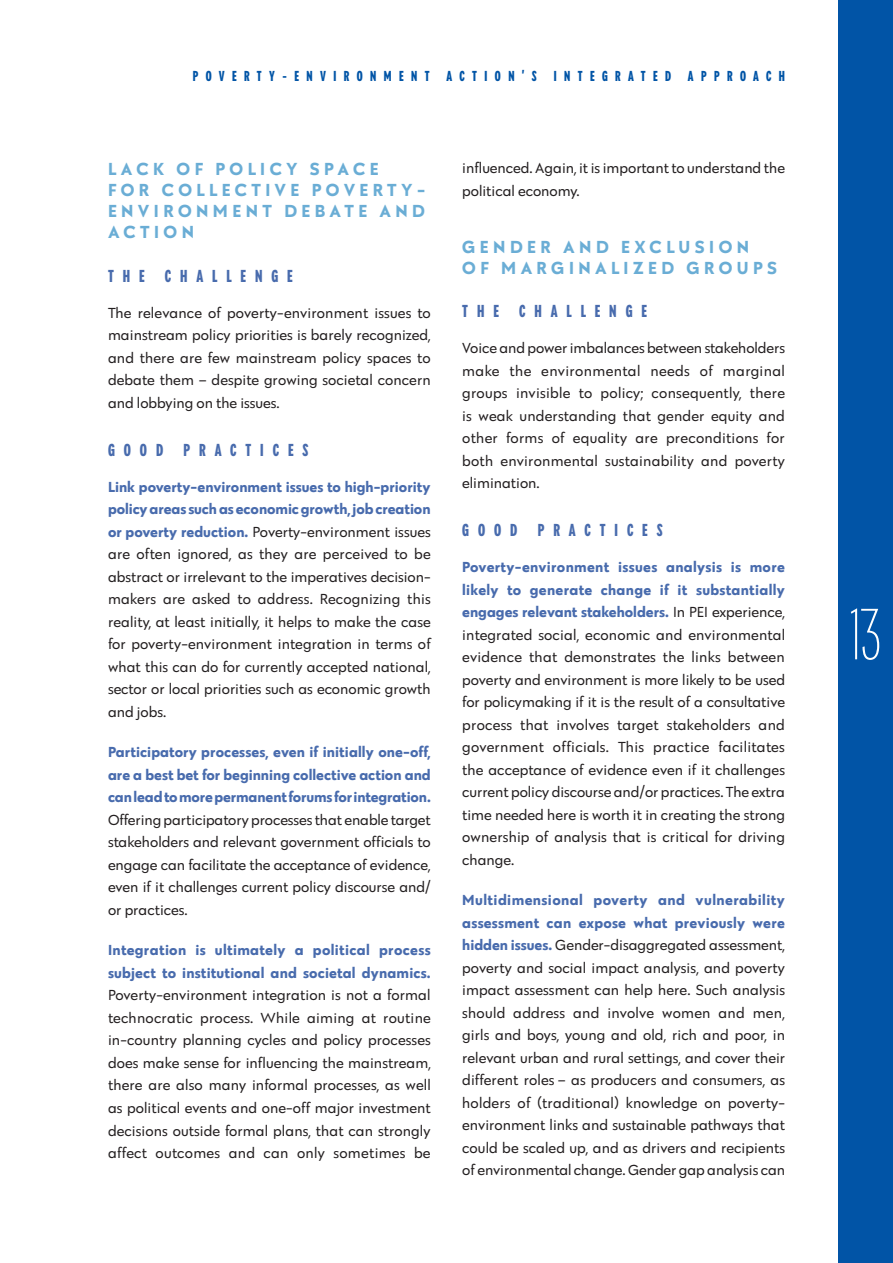
<style>
.page{position:relative;width:893px;height:1263px;background:#fff}
.page>*{position:absolute;margin:0;border:0;box-sizing:border-box;transform-origin:0 0}
.t1{font:100 condensed 75px "Galatea";color:#fff}
.t2{font:700 18px/21px "Galatea";letter-spacing:.25em;color:#6aadd5}
.t3{font:700 condensed 18px "Galatea";letter-spacing:.5em;color:#486bad}
.t4{font:15px/22.5px "Galatea";color:#231f20;text-align:justify}
.t5{font:700 15px/22.5px "Galatea";letter-spacing:.01em;color:#486bad;text-align:justify}
.t6{font:700 condensed 15px "Galatea";color:#0154a6}
.s1{font-weight:700;color:#486bad}
</style>
<div class="page">
<div style="left:838px;top:0;width:55px;height:1263px;background:#0154a6"></div>
<p class="t6" style="left:193px;top:66px;width:26px">P OVERTY</p>
<p class="t6" style="left:283px;top:66px;width:38px">-ENVIRONMENT</p>
<p class="t6" style="left:447px;top:66px;width:25px">A CTION</p>
<p class="t6" style="left:522px;top:66px;width:53px">’S INTE</p>
<p class="t6" style="left:602px;top:66px;width:25px">G RATE</p>
<p class="t6" style="left:665px;top:66px;width:49px">D A PPROAC</p>
<p class="t6" style="left:779px;top:66px;width:8px">H</p>
<p class="t2" style="left:108px;top:158px;width:319px">LACK OF POLICY SPACE<br>FOR COLLECTIVE POVERTY-<br>ENVIRONMENT DEBATE AND<br>ACTION</p>
<p class="t3" style="left:108px;top:264px;width:186px">THE CHALLENGE</p>
<p class="t4" style="left:108px;top:301px;width:324px">The relevance of poverty-environment issues to mainstream policy priorities is barely recognized, and there are few mainstream policy spaces to debate them – despite growing societal concern and lobbying on the issues.</p>
<p class="t3" style="left:108px;top:438px;width:202px">GOOD PRACTICES</p>
<p class="t4" style="left:108px;top:475px;width:324px"><span class="s1">Link poverty-environment issues to high-priority policy areas such as economic growth, job creation or poverty reduction.</span> Poverty-environment issues are often ignored, as they are perceived to be abstract or irrelevant to the imperatives decision&shy;makers are asked to address. Recognizing this reality, at least initially, it helps to make the case for poverty-environment integration in terms of what this can do for currently accepted national, sector or local priorities such as economic growth and jobs.</p>
<p class="t5" style="left:108px;top:741px;width:324px">Participatory processes, even if initially one-off, are a best bet for beginning collective action and can lead to more permanent forums for integration.</p>
<p class="t4" style="left:108px;top:808px;width:324px">Offering participatory processes that enable target stakeholders and relevant government officials to engage can facilitate the acceptance of evidence, even if it challenges current policy discourse and/ or practices.</p>
<p class="t5" style="left:108px;top:939px;width:324px">Integration is ultimately a political process subject to institutional and societal dynamics.</p>
<p class="t4" style="left:108px;top:984px;width:324px">Poverty-environment integration is not a formal technocratic process. While aiming at routine in-country planning cycles and policy processes does make sense for influencing the mainstream, there are also many informal processes, as well as political events and one-off major investment decisions outside formal plans, that can strongly affect outcomes and can only sometimes be</p>
<p class="t4" style="left:462px;top:156px;width:324px">influenced. Again, it is important to understand the political economy.</p>
<p class="t2" style="left:462px;top:236px;width:316px">GENDER AND EXCLUSION<br>OF MARGINALIZED GROUPS</p>
<p class="t3" style="left:462px;top:299px;width:186px">THE CHALLENGE</p>
<p class="t4" style="left:462px;top:336px;width:324px">Voice and power imbalances between stakeholders make the environmental needs of marginal groups invisible to policy; consequently, there is weak understanding that gender equity and other forms of equality are preconditions for both environmental sustainability and poverty elimination.</p>
<p class="t3" style="left:462px;top:518px;width:202px">GOOD PRACTICES</p>
<p class="t4" style="left:462px;top:555px;width:324px"><span class="s1">Poverty-environment issues analysis is more likely to generate change if it substantially engages relevant stakeholders.</span> In PEI experience, integrated social, economic and environmental evidence that demonstrates the links between poverty and environment is more likely to be used for policymaking if it is the result of a consultative process that involves target stakeholders and government officials. This practice facilitates the acceptance of evidence even if it challenges current policy discourse and/or practices. The extra time needed here is worth it in creating the strong ownership of analysis that is critical for driving change.</p>
<p class="t4" style="left:462px;top:888px;width:324px"><span class="s1">Multidimensional poverty and vulnerability assessment can expose what previously were hidden issues.</span> Gender-disaggregated assessment, poverty and social impact analysis, and poverty impact assessment can help here. Such analysis should address and involve women and men, girls and boys, young and old, rich and poor, in relevant urban and rural settings, and cover their different roles – as producers and consumers, as holders of (traditional) knowledge on poverty&shy;environment links and sustainable pathways that could be scaled up, and as drivers and recipients of environmental change. Gender gap analysis can</p>
<h1 class="t1" style="left:851px;top:586px;width:32px">13</h1>
</div>
